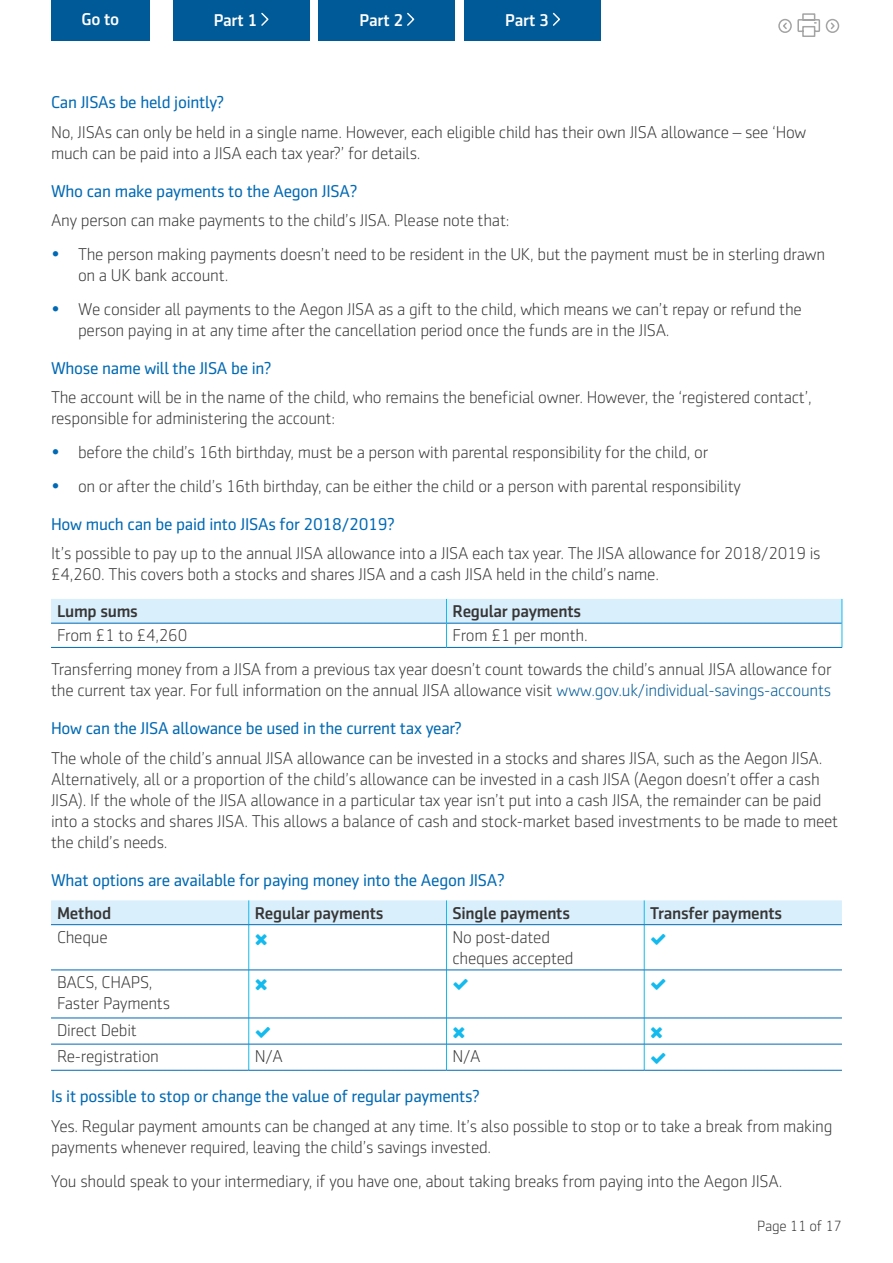
<style>
.page{position:relative;width:893px;height:1263px;background:#fff}
.page>*{position:absolute;margin:0;border:0;box-sizing:border-box;transform-origin:0 0}
.t1{font:300 17.25px/21px "Sentico Sans DT";letter-spacing:-.015em;color:#373636}
.t2{font:17.25px "Sentico Sans DT";letter-spacing:-.015em;color:#0069b4}
.t3{font:500 17.25px "Sentico Sans DT";letter-spacing:-.015em;color:#373636}
.t4{font:500 17.25px "Sentico Sans DT";letter-spacing:-.015em;color:#fff}
.t5{font:300 15px "Sentico Sans DT";letter-spacing:-.015em;color:#373636}
.s1{font-weight:700;font-size:18px;color:#0069b4}
.s2{color:#005a97}
</style>
<div class="page">
<div style="left:173px;top:0;width:136px;height:40px;background:#005a97"></div>
<svg style="left:261px;top:12px;width:8px;height:14px"></svg>
<div style="left:51px;top:0;width:99px;height:40px;background:#005a97"></div>
<div style="left:319px;top:0;width:136px;height:40px;background:#005a97"></div>
<svg style="left:407px;top:12px;width:8px;height:14px"></svg>
<div style="left:465px;top:0;width:136px;height:40px;background:#005a97"></div>
<svg style="left:552px;top:12px;width:8px;height:14px"></svg>
<svg style="left:778px;top:13px;width:62px;height:24px"></svg>
<hr style="left:51px;top:647px;width:395px;height:1px;background:#0069b4">
<hr style="left:446px;top:647px;width:396px;height:1px;background:#0069b4">
<svg style="left:51px;top:599px;width:792px;height:48px"></svg>
<div style="left:51px;top:900px;width:791px;height:24px;background:#daeffc"></div>
<hr style="left:248px;top:925px;width:1px;height:45px;background:#13baed">
<hr style="left:446px;top:925px;width:1px;height:45px;background:#13baed">
<hr style="left:644px;top:925px;width:1px;height:45px;background:#13baed">
<hr style="left:248px;top:970px;width:1px;height:48px;background:#13baed">
<hr style="left:446px;top:970px;width:1px;height:48px;background:#13baed">
<hr style="left:644px;top:970px;width:1px;height:48px;background:#13baed">
<svg style="left:248px;top:1019px;width:1px;height:51px"></svg>
<svg style="left:446px;top:1019px;width:1px;height:51px"></svg>
<svg style="left:644px;top:1019px;width:1px;height:51px"></svg>
<hr style="left:51px;top:924px;width:198px;height:1px;background:#0069b4">
<hr style="left:249px;top:924px;width:197px;height:1px;background:#0069b4">
<hr style="left:446px;top:924px;width:198px;height:1px;background:#0069b4">
<hr style="left:644px;top:924px;width:198px;height:1px;background:#0069b4">
<hr style="left:51px;top:970px;width:198px;height:1px;background:#0069b4">
<hr style="left:249px;top:970px;width:197px;height:1px;background:#0069b4">
<hr style="left:446px;top:970px;width:198px;height:1px;background:#0069b4">
<hr style="left:644px;top:970px;width:198px;height:1px;background:#0069b4">
<hr style="left:51px;top:1018px;width:198px;height:1px;background:#0069b4">
<hr style="left:249px;top:1018px;width:197px;height:1px;background:#0069b4">
<hr style="left:446px;top:1018px;width:198px;height:1px;background:#0069b4">
<hr style="left:644px;top:1018px;width:198px;height:1px;background:#0069b4">
<hr style="left:51px;top:1044px;width:198px;height:1px;background:#0069b4">
<hr style="left:51px;top:1070px;width:198px;height:1px;background:#0069b4">
<hr style="left:249px;top:1044px;width:197px;height:1px;background:#0069b4">
<hr style="left:446px;top:1044px;width:198px;height:1px;background:#0069b4">
<hr style="left:249px;top:1070px;width:197px;height:1px;background:#0069b4">
<hr style="left:446px;top:1070px;width:198px;height:1px;background:#0069b4">
<hr style="left:644px;top:1044px;width:198px;height:1px;background:#0069b4">
<hr style="left:644px;top:1070px;width:198px;height:1px;background:#0069b4">
<p class="t4" style="left:81px;top:12px;width:39px">Go to</p>
<p class="t4" style="left:214px;top:12px;width:45px">Part 1</p>
<p class="t4" style="left:359px;top:12px;width:45px">Part 2</p>
<p class="t4" style="left:505px;top:12px;width:45px">Part 3</p>
<p class="t2" style="left:51px;top:95px;width:175px">Can JISAs be held jointly?</p>
<p class="t1" style="left:51px;top:122px;width:757px">No, JISAs can only be held in a single name. However, each eligible child has their own JISA allowance – see ‘How much can be paid into a JISA each tax year?’ for details.</p>
<p class="t2" style="left:51px;top:183px;width:308px">Who can make payments to the Aegon JISA?</p>
<p class="t1" style="left:51px;top:211px;width:460px">Any person can make payments to the child’s JISA. Please note that:</p>
<p class="t1" style="left:78px;top:244px;width:749px;text-indent:-27px"><span class="s1">•</span> The person making payments doesn’t need to be resident in the UK, but the payment must be in sterling drawn on a UK bank account.</p>
<p class="t1" style="left:78px;top:299px;width:725px;text-indent:-27px"><span class="s1">•</span> We consider all payments to the Aegon JISA as a gift to the child, which means we can’t repay or refund the person paying in at any time after the cancellation period once the funds are in the JISA.</p>
<p class="t2" style="left:51px;top:360px;width:222px">Whose name will the JISA be in?</p>
<p class="t1" style="left:51px;top:388px;width:762px">The account will be in the name of the child, who remains the beneicial owner. However, the ‘registered contact’, responsible for administering the account:</p>
<p class="t1" style="left:51px;top:442px;width:659px"><span class="s1">•</span> before the child’s 16th birthday, must be a person with parental responsibility for the child, or</p>
<p class="t1" style="left:51px;top:476px;width:691px"><span class="s1">•</span> on or after the child’s 16th birthday, can be either the child or a person with parental responsibility</p>
<p class="t2" style="left:51px;top:516px;width:345px">How much can be paid into JISAs for 2018/2019?</p>
<p class="t1" style="left:51px;top:544px;width:771px">It’s possible to pay up to the annual JISA allowance into a JISA each tax year. The JISA allowance for 2018/2019 is £4,260. This covers both a stocks and shares JISA and a cash JISA held in the child’s name.</p>
<p class="t3" style="left:57px;top:604px;width:82px">Lump sums</p>
<p class="t3" style="left:452px;top:604px;width:130px">Regular payments</p>
<p class="t1" style="left:57px;top:626px;width:132px">From £1 to £4,260</p>
<p class="t1" style="left:51px;top:619px;width:782px;line-height:33.9px;text-indent:401px">From £1 per month.<br>Transferring money from a JISA from a previous tax year doesn’t count towards the child’s annual JISA allowance for</p>
<p class="t1" style="left:51px;top:681px;width:782px">the current tax year. For full information on the annual JISA allowance visit <span class="s2">www.gov.uk/individual-savings-accounts</span></p>
<p class="t2" style="left:51px;top:721px;width:412px">How can the JISA allowance be used in the current tax year?</p>
<p class="t1" style="left:51px;top:748px;width:789px">The whole of the child’s annual JISA allowance can be invested in a stocks and shares JISA, such as the Aegon JISA.<br>Alternatively, all or a proportion of the child’s allowance can be invested in a cash JISA (Aegon doesn’t ofer a cash JISA). If the whole of the JISA allowance in a particular tax year isn’t put into a cash JISA, the remainder can be paid into a stocks and shares JISA. This allows a balance of cash and stock-market based investments to be made to meet the child’s needs.</p>
<p class="t2" style="left:51px;top:872px;width:455px">What options are available for paying money into the Aegon JISA?</p>
<p class="t3" style="left:57px;top:905px;width:56px">Method</p>
<p class="t3" style="left:255px;top:905px;width:130px">Regular payments</p>
<p class="t3" style="left:452px;top:905px;width:119px">Single payments</p>
<p class="t3" style="left:650px;top:905px;width:133px">Transfer payments</p>
<p class="t1" style="left:57px;top:927px;width:52px">Cheque</p>
<p class="t1" style="left:452px;top:927px;width:123px">No post-dated cheques accepted</p>
<p class="t1" style="left:57px;top:973px;width:115px">BACS, CHAPS,<br>Faster Payments</p>
<p class="t1" style="left:57px;top:1018px;width:103px;line-height:26.1px">Direct Debit<br>Re-registration</p>
<p class="t1" style="left:255px;top:1047px;width:30px">N/A</p>
<p class="t1" style="left:452px;top:1047px;width:30px">N/A</p>
<p class="t2" style="left:51px;top:1089px;width:430px">Is it possible to stop or change the value of regular payments?</p>
<p class="t1" style="left:51px;top:1116px;width:783px">Yes. Regular payment amounts can be changed at any time. It’s also possible to stop or to take a break from making payments whenever required, leaving the child’s savings invested.</p>
<p class="t1" style="left:51px;top:1171px;width:733px">You should speak to your intermediary, if you have one, about taking breaks from paying into the Aegon JISA.</p>
<p class="t5" style="left:757px;top:1219px;width:86px">Page 11 of 17</p>
</div>
